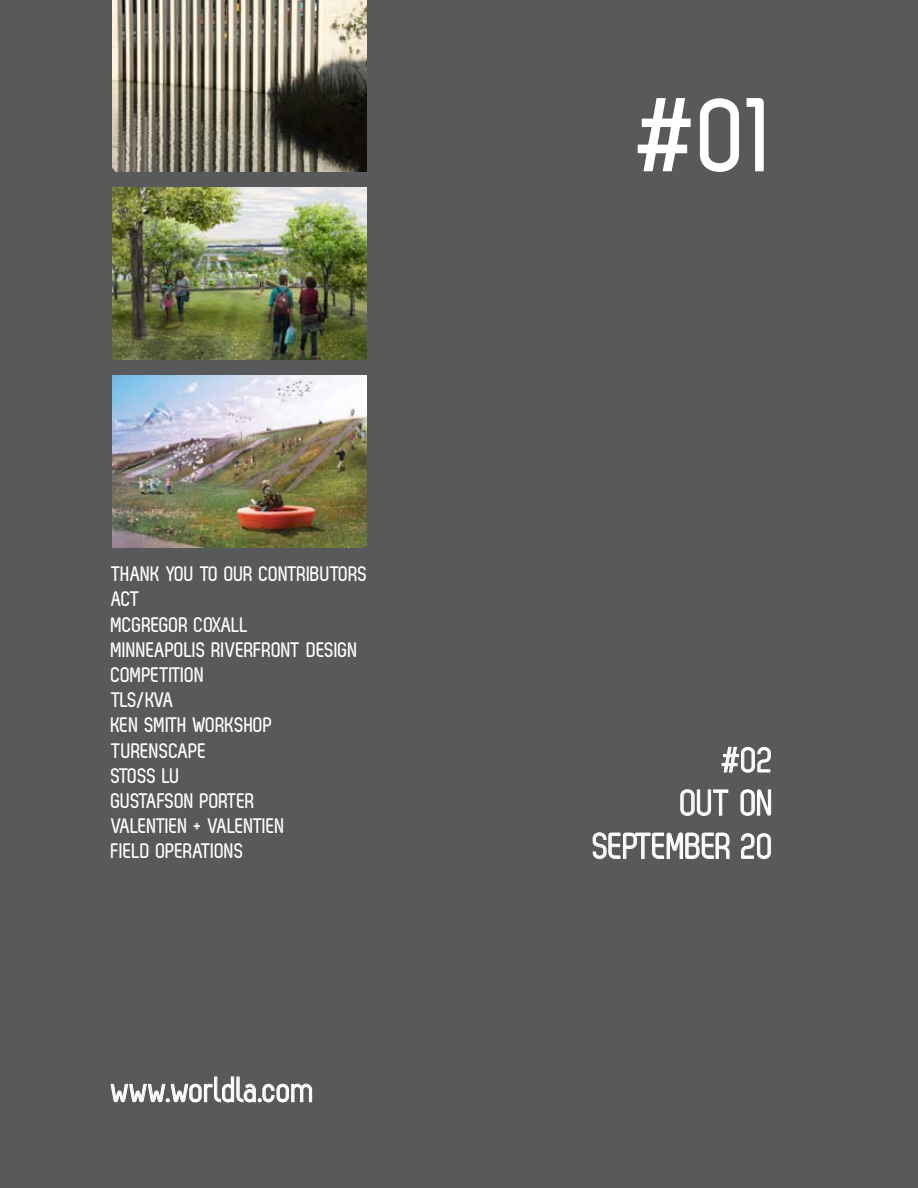
<style>
.page{position:relative;width:918px;height:1188px;background:#58595b}
.page>*{position:absolute;margin:0;border:0;box-sizing:border-box;transform-origin:0 0}
.t1{font:700 108px "Zag";color:#fff}
.t2{font:36px/43.2px "Zag";letter-spacing:-.005em;color:#fff;text-align:right}
.t3{font:700 21px/25.2px "Zag";color:#fff}
</style>
<div class="page">
<svg style="left:110px;top:1076px;width:202px;height:27px"></svg>
<svg style="left:721px;top:747px;width:50px;height:26px"></svg>
<svg style="left:680px;top:789px;width:49px;height:27px"></svg>
<svg style="left:740px;top:789px;width:31px;height:27px"></svg>
<svg style="left:592px;top:832px;width:138px;height:27px"></svg>
<svg style="left:741px;top:833px;width:30px;height:26px"></svg>
<img style="left:113px;top:375px;width:254px;height:173px">
<img style="left:113px;top:187px;width:254px;height:173px">
<img style="left:113px;top:0;width:254px;height:171px">
<p class="t3" style="left:111px;top:561px;width:258px">THANK YOU TO OUR CONTRIBUTORS<br>ACT<br>MCGREGOR COXALL<br>MINNEAPOLIS RIVERFRONT DESIGN<br>COMPETITION<br>TLS/KVA<br>KEN SMITH WORKSHOP<br>TURENSCAPE<br>STOSS LU<br>GUSTAFSON PORTER<br>VALENTIEN + VALENTIEN<br>FIELD OPERATIONS</p>
<h2 class="t2" style="left:111px;top:1068px;width:206px">www.worldla.com</h2>
<h1 class="t1" style="left:641px;top:75px;width:134px">#01</h1>
<h2 class="t2" style="left:593px;top:738px;width:182px">#02<br>OUT ON<br>SEPTEMBER 20</h2>
</div>
